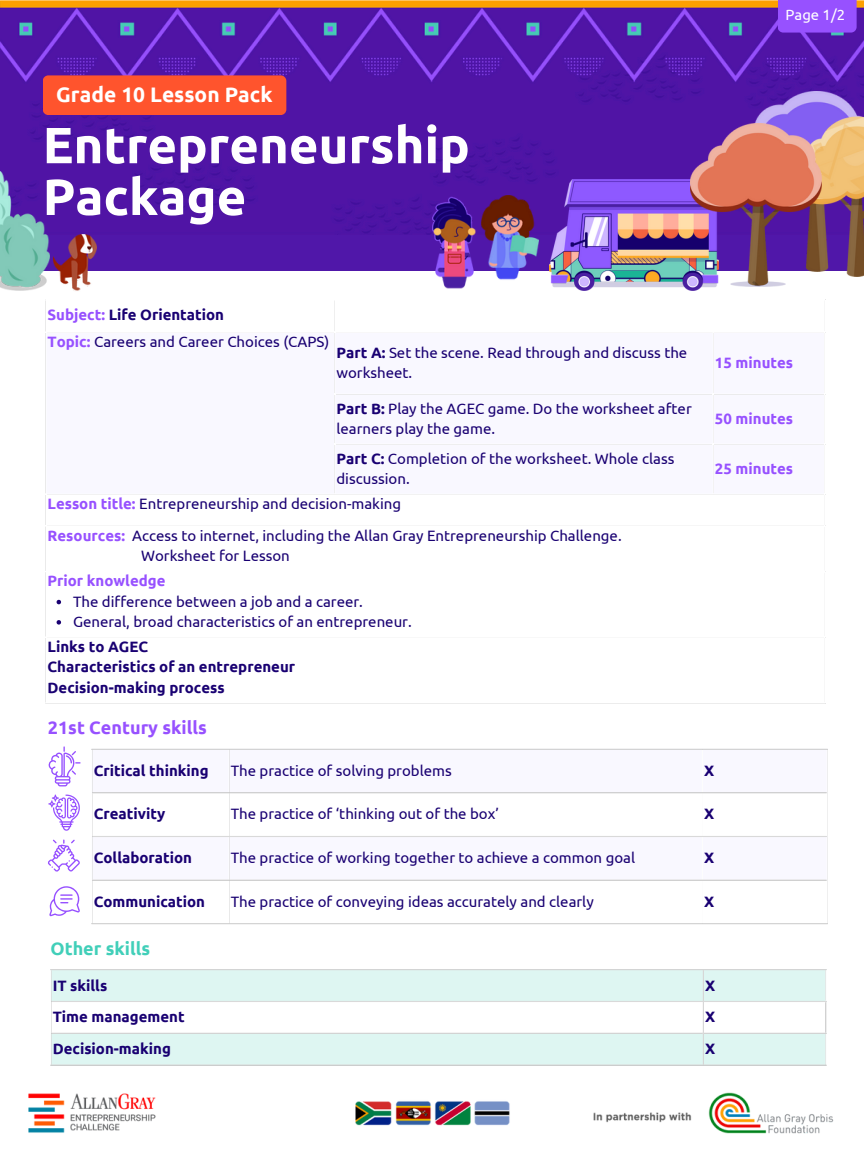
<style>
.page{position:relative;width:864px;height:1152px;background:#fff}
.page>*{position:absolute;margin:0;border:0;box-sizing:border-box;transform-origin:0 0}
.t1{font:700 50.85px/51.8px "Ubuntu";color:#fff}
.t2{font:700 21px "Ubuntu";color:#fff}
.t3{font:700 18px "Ubuntu";color:#9751ff}
.t4{font:700 18px "Ubuntu";color:#41cfb9}
.t5{font:15px/20.2px "Ubuntu";color:#190072}
.t6{font:700 15px "Ubuntu";color:#190072}
.t7{font:700 15px "Ubuntu";color:#9751ff}
.t8{font:14.85px "Ubuntu";color:#fff}
.s1{color:#9751ff}
.s2{font-weight:700;color:#9751ff}
.s3{font-weight:700}
</style>
<div class="page">
<div style="left:0;top:223px;width:864px;height:48px;background:#5017a9"></div>
<img style="left:0;top:1px;width:864px;height:234px">
<div style="left:43px;top:75px;width:243px;height:40px;background:#ff542d;border-radius:6px"></div>
<img style="left:28px;top:1092px;width:806px;height:42px">
<div style="left:778px;top:0;width:79px;height:33px;background:#9751ff"></div>
<img style="left:549px;top:179px;width:166px;height:112px">
<img style="left:752px;top:86px;width:112px;height:190px">
<img style="left:691px;top:124px;width:130px;height:163px">
<img style="left:0;top:171px;width:49px;height:119px">
<svg style="left:57px;top:600px;width:4px;height:4px"></svg>
<svg style="left:57px;top:620px;width:4px;height:5px"></svg>
<svg style="left:49px;top:886px;width:31px;height:30px"></svg>
<svg style="left:48px;top:795px;width:32px;height:36px"></svg>
<svg style="left:48px;top:840px;width:32px;height:32px"></svg>
<svg style="left:93px;top:793px;width:734px;height:87px"></svg>
<hr style="left:229px;top:750px;width:1px;height:173px;background:#fff">
<hr style="left:702px;top:750px;width:1px;height:173px;background:#fff">
<hr style="left:92px;top:749px;width:736px;height:1px;background:#d9d9d9">
<hr style="left:93px;top:792px;width:734px;height:1px;background:#d9d9d9">
<hr style="left:93px;top:836px;width:734px;height:1px;background:#d9d9d9">
<hr style="left:93px;top:880px;width:734px;height:1px;background:#d9d9d9">
<hr style="left:92px;top:923px;width:736px;height:1px;background:#d9d9d9">
<div style="left:52px;top:970px;width:773px;height:94px;background:#def6f2"></div>
<svg style="left:52px;top:1002px;width:773px;height:31px"></svg>
<hr style="left:703px;top:970px;width:1px;height:94px;background:#d9d9d9">
<hr style="left:825px;top:1002px;width:1px;height:31px;background:#d9d9d9">
<hr style="left:50px;top:969px;width:776px;height:1px;background:#d9d9d9">
<hr style="left:52px;top:1001px;width:774px;height:1px;background:#d9d9d9">
<hr style="left:52px;top:1033px;width:774px;height:1px;background:#d9d9d9">
<hr style="left:50px;top:1064px;width:776px;height:2px;background:#d9d9d9">
<svg style="left:49px;top:746px;width:32px;height:40px"></svg>
<img style="left:432px;top:195px;width:45px;height:94px">
<img style="left:481px;top:195px;width:57px;height:85px">
<img style="left:54px;top:235px;width:42px;height:56px">
<p class="t2" style="left:56px;top:82px;width:218px">Grade 10 Lesson Pack</p>
<p class="t1" style="left:43px;top:118px;width:429px">Entrepreneurship<br>Package</p>
<h1 class="t8" style="left:786px;top:6px;width:61px">Page 1/2</h1>
<p class="t6" style="left:48px;top:306px;width:178px"><span class="s1">Subject:</span> Life Orientation</p>
<p class="t5" style="left:48px;top:331px;width:283px"><span class="s2">Topic:</span> Careers and Career Choices (CAPS)</p>
<p class="t5" style="left:336px;top:342px;width:352px"><span class="s3">Part A:</span> Set the scene. Read through and discuss the worksheet.</p>
<p class="t7" style="left:715px;top:354px;width:80px">15 minutes</p>
<p class="t5" style="left:336px;top:398px;width:357px"><span class="s3">Part B:</span> Play the AGEC game. Do the worksheet after learners play the game.</p>
<p class="t7" style="left:715px;top:410px;width:80px">50 minutes</p>
<p class="t5" style="left:336px;top:448px;width:339px"><span class="s3">Part C:</span> Completion of the worksheet. Whole class discussion.</p>
<p class="t7" style="left:715px;top:460px;width:80px">25 minutes</p>
<p class="t5" style="left:48px;top:493px;width:355px"><span class="s2">Lesson title:</span> Entrepreneurship and decision-making</p>
<p class="t5" style="left:48px;top:525px;width:576px"><span class="s2">Resources:</span> Access to internet, including the Allan Gray Entrepreneurship Challenge.</p>
<p class="t5" style="left:141px;top:545px;width:150px">Worksheet for Lesson</p>
<p class="t7" style="left:48px;top:572px;width:119px">Prior knowledge</p>
<p class="t5" style="left:73px;top:591px;width:291px">The difference between a job and a career.</p>
<p class="t5" style="left:73px;top:611px;width:340px">General, broad characteristics of an entrepreneur.</p>
<p class="t6" style="left:48px;top:638px;width:102px">Links to AGEC</p>
<p class="t6" style="left:48px;top:658px;width:249px">Characteristics of an entrepreneur</p>
<p class="t6" style="left:48px;top:679px;width:179px">Decision-making process</p>
<p class="t3" style="left:48px;top:717px;width:161px">21st Century skills</p>
<p class="t6" style="left:94px;top:762px;width:116px">Critical thinking</p>
<p class="t5" style="left:231px;top:760px;width:223px">The practice of solving problems</p>
<p class="t6" style="left:704px;top:762px;width:12px">X</p>
<p class="t6" style="left:94px;top:805px;width:73px">Creativity</p>
<p class="t5" style="left:231px;top:804px;width:270px">The practice of ‘thinking out of the box’</p>
<p class="t6" style="left:704px;top:805px;width:12px">X</p>
<p class="t6" style="left:94px;top:849px;width:100px">Collaboration</p>
<p class="t5" style="left:231px;top:847px;width:406px">The practice of working together to achieve a common goal</p>
<p class="t6" style="left:704px;top:849px;width:12px">X</p>
<p class="t6" style="left:94px;top:893px;width:113px">Communication</p>
<p class="t5" style="left:231px;top:891px;width:365px">The practice of conveying ideas accurately and clearly</p>
<p class="t6" style="left:704px;top:893px;width:12px">X</p>
<p class="t4" style="left:50px;top:938px;width:101px">Other skills</p>
<p class="t6" style="left:53px;top:977px;width:56px">IT skills</p>
<p class="t6" style="left:705px;top:977px;width:12px">X</p>
<p class="t6" style="left:53px;top:1008px;width:133px">Time management</p>
<p class="t6" style="left:705px;top:1008px;width:12px">X</p>
<p class="t6" style="left:53px;top:1040px;width:120px">Decision-making</p>
<p class="t6" style="left:705px;top:1040px;width:12px">X</p>
</div>
